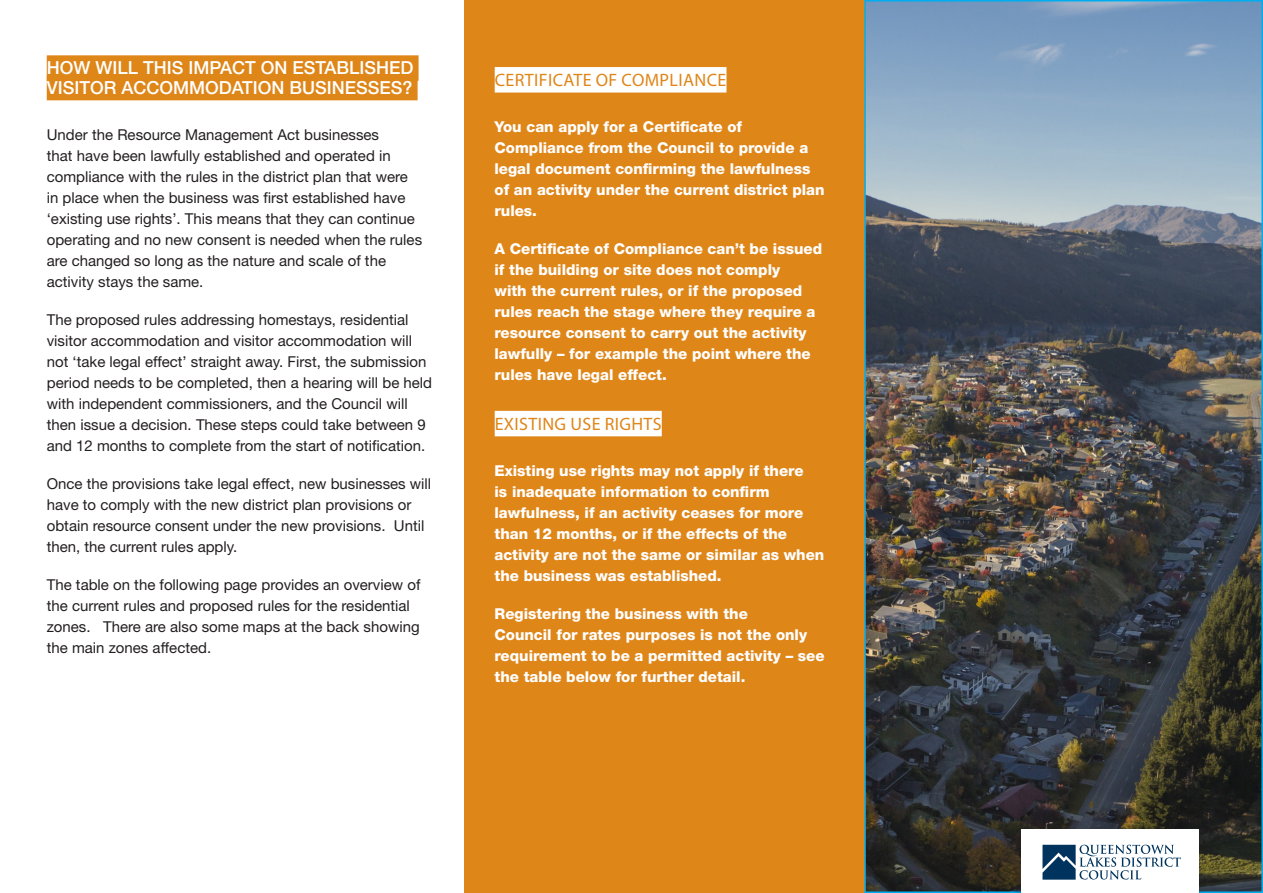
<style>
.page{position:relative;width:1263px;height:893px;background:#fff}
.page>*{position:absolute;margin:0;border:0;box-sizing:border-box;transform-origin:0 0}
.HEAD_2_orange{font:500 18px/19.5px "Helvetica Neue LT Std";color:#fff}
.HEAD_2_white{font:18px "Myriad Pro";letter-spacing:.02em;color:#df8619}
.MAIN_body{font:15px/21px "Helvetica Neue LT Std";color:#231f20}
.MAIN_body-2{font:800 15px/21px "Helvetica Neue LT Std";color:#fff}
</style>
<div class="page">
<div style="left:47px;top:55px;width:372px;height:26px;background:#df8619"></div>
<div style="left:47px;top:75px;width:371px;height:25px;background:#df8619"></div>
<div style="left:464px;top:0;width:401px;height:893px;background:#df8619"></div>
<div style="left:495px;top:67px;width:231px;height:26px;background:#fff"></div>
<div style="left:495px;top:411px;width:167px;height:25px;background:#fff"></div>
<img style="left:867px;top:3px;width:393px;height:887px">
<div style="left:864px;top:0;width:399px;height:893px;border:2px solid #00aeef"></div>
<div style="left:1012px;top:820px;width:196px;height:73px;background:#231f20;opacity:.2"></div>
<div style="left:1021px;top:829px;width:178px;height:64px;background:#fff"></div>
<svg style="left:1042px;top:845px;width:139px;height:35px"></svg>
<p class="HEAD_2_orange" style="left:47px;top:58px;width:368px">HOW WILL THIS IMPACT ON ESTABLISHED<br>VISITOR ACCOMMODATION BUSINESSES?</p>
<p class="MAIN_body" style="left:47px;top:124px;width:377px">Under the Resource Management Act businesses<br>that have been lawfully established and operated in compliance with the rules in the district plan that were in place when the business was first established have ‘existing use rights’. This means that they can continue operating and no new consent is needed when the rules are changed so long as the nature and scale of the activity stays the same.</p>
<p class="MAIN_body" style="left:47px;top:309px;width:387px">The proposed rules addressing homestays, residential visitor accommodation and visitor accommodation will not ‘take legal effect’ straight away. First, the submission period needs to be completed, then a hearing will be held with independent commissioners, and the Council will then issue a decision. These steps could take between 9 and 12 months to complete from the start of notification.</p>
<p class="MAIN_body" style="left:47px;top:473px;width:386px">Once the provisions take legal effect, new businesses will have to comply with the new district plan provisions or obtain resource consent under the new provisions. Until then, the current rules apply.</p>
<p class="MAIN_body" style="left:47px;top:574px;width:375px">The table on the following page provides an overview of the current rules and proposed rules for the residential zones. There are also some maps at the back showing the main zones affected.</p>
<p class="HEAD_2_white" style="left:495px;top:69px;width:233px">CERTIFICATE OF COMPLIANCE</p>
<p class="MAIN_body-2" style="left:494px;top:116px;width:332px">You can apply for a Certificate of Compliance from the Council to provide a legal document confirming the lawfulness of an activity under the current district plan rules.</p>
<p class="MAIN_body-2" style="left:494px;top:238px;width:329px">A Certificate of Compliance can’t be issued if the building or site does not comply<br>with the current rules, or if the proposed rules reach the stage where they require a resource consent to carry out the activity lawfully – for example the point where the rules have legal effect.</p>
<p class="HEAD_2_white" style="left:495px;top:412px;width:168px">EXISTING USE RIGHTS</p>
<p class="MAIN_body-2" style="left:494px;top:460px;width:331px">Existing use rights may not apply if there<br>is inadequate information to confirm lawfulness, if an activity ceases for more than 12 months, or if the effects of the activity are not the same or similar as when the business was established.</p>
<p class="MAIN_body-2" style="left:494px;top:603px;width:332px">Registering the business with the<br>Council for rates purposes is not the only requirement to be a permitted activity – see the table below for further detail.</p>
</div>
